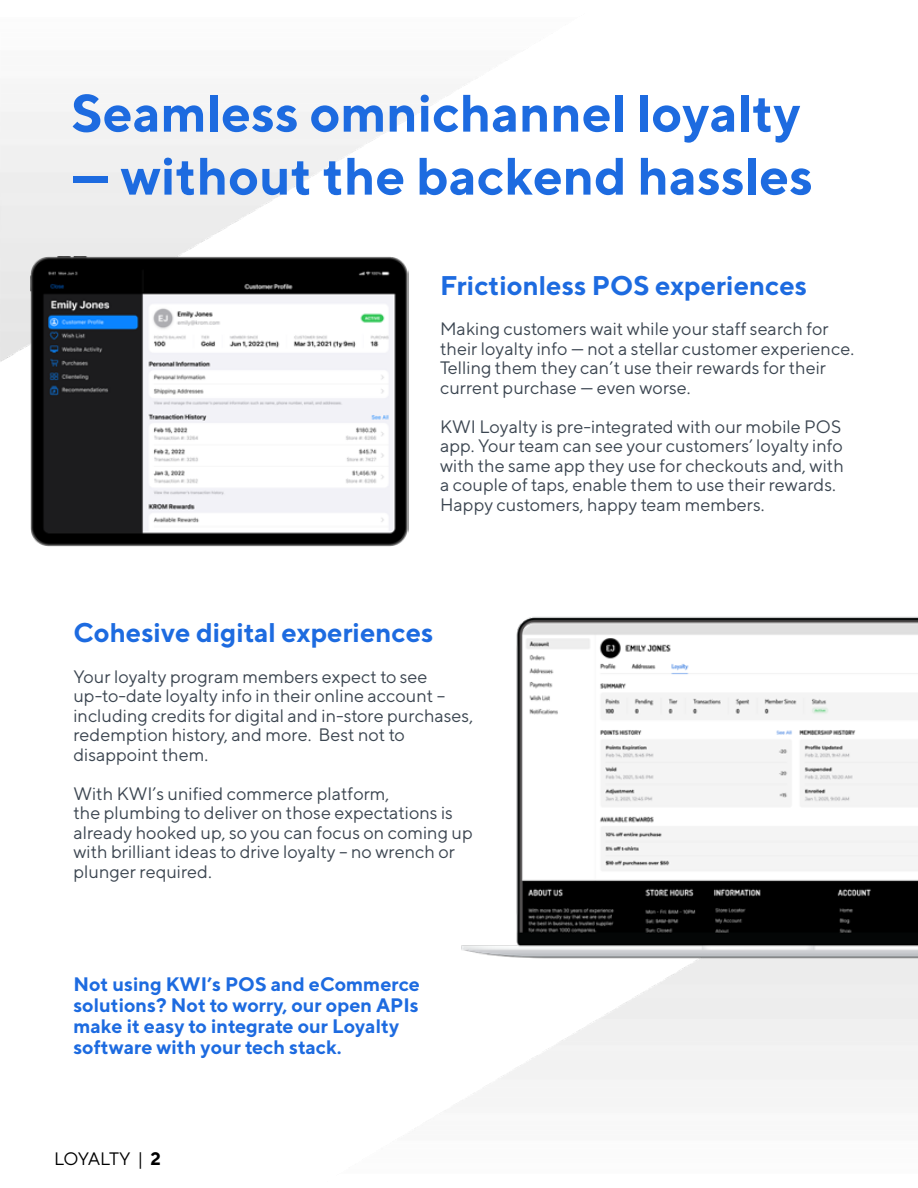
<style>
.page{position:relative;width:918px;height:1188px;background:#fff}
.page>*{position:absolute;margin:0;border:0;box-sizing:border-box;transform-origin:0 0}
.t1{font:700 52.5px "TT Norms";color:#1d6be0}
.t2{font:700 27px "TT Norms";color:#1d6be0}
.t3{font:700 19.5px/21px "TT Norms";color:#1d6be0}
.t4{font:18px/19.5px "TT Norms";color:#3c4651}
.t5{font:18px "TT Norms";letter-spacing:-.04em;color:#000}
.s1{font-weight:700}
</style>
<div class="page">
<img style="left:0;top:81px;width:470px;height:466px">
<img style="left:461px;top:616px;width:457px;height:344px">
<img style="left:30px;top:257px;width:378px;height:289px">
<h1 class="t1" style="left:71px;top:80px;width:731px">Seamless omnichannel loyalty</h1>
<h1 class="t1" style="left:71px;top:143px;width:743px">— without the backend hassles</h1>
<h2 class="t2" style="left:440px;top:268px;width:368px">Frictionless POS experiences</h2>
<p class="t4" style="left:440px;top:319px;width:416px">Making customers wait while your staff search for their loyalty info — not a stellar customer experience.<br>Telling them they can’t use their rewards for their current purchase — even worse.</p>
<p class="t4" style="left:440px;top:416px;width:405px">KWI Loyalty is pre-integrated with our mobile POS app. Your team can see your customers’ loyalty info with the same app they use for checkouts and, with a couple of taps, enable them to use their rewards.<br>Happy customers, happy team members.</p>
<h2 class="t2" style="left:73px;top:616px;width:361px">Cohesive digital experiences</h2>
<p class="t4" style="left:73px;top:666px;width:401px">Your loyalty program members expect to see up-to-date loyalty info in their online account – including credits for digital and in-store purchases, redemption history, and more. Best not to disappoint them.</p>
<p class="t4" style="left:73px;top:783px;width:401px">With KWI’s unified commerce platform,<br>the plumbing to deliver on those expectations is already hooked up, so you can focus on coming up with brilliant ideas to drive loyalty – no wrench or plunger required.</p>
<p class="t3" style="left:73px;top:973px;width:348px">Not using KWI’s POS and eCommerce solutions? Not to worry, our open APIs make it easy to integrate our Loyalty software with your tech stack.</p>
<p class="t5" style="left:54px;top:1147px;width:108px">LOYALTY | <span class="s1">2</span></p>
</div>
